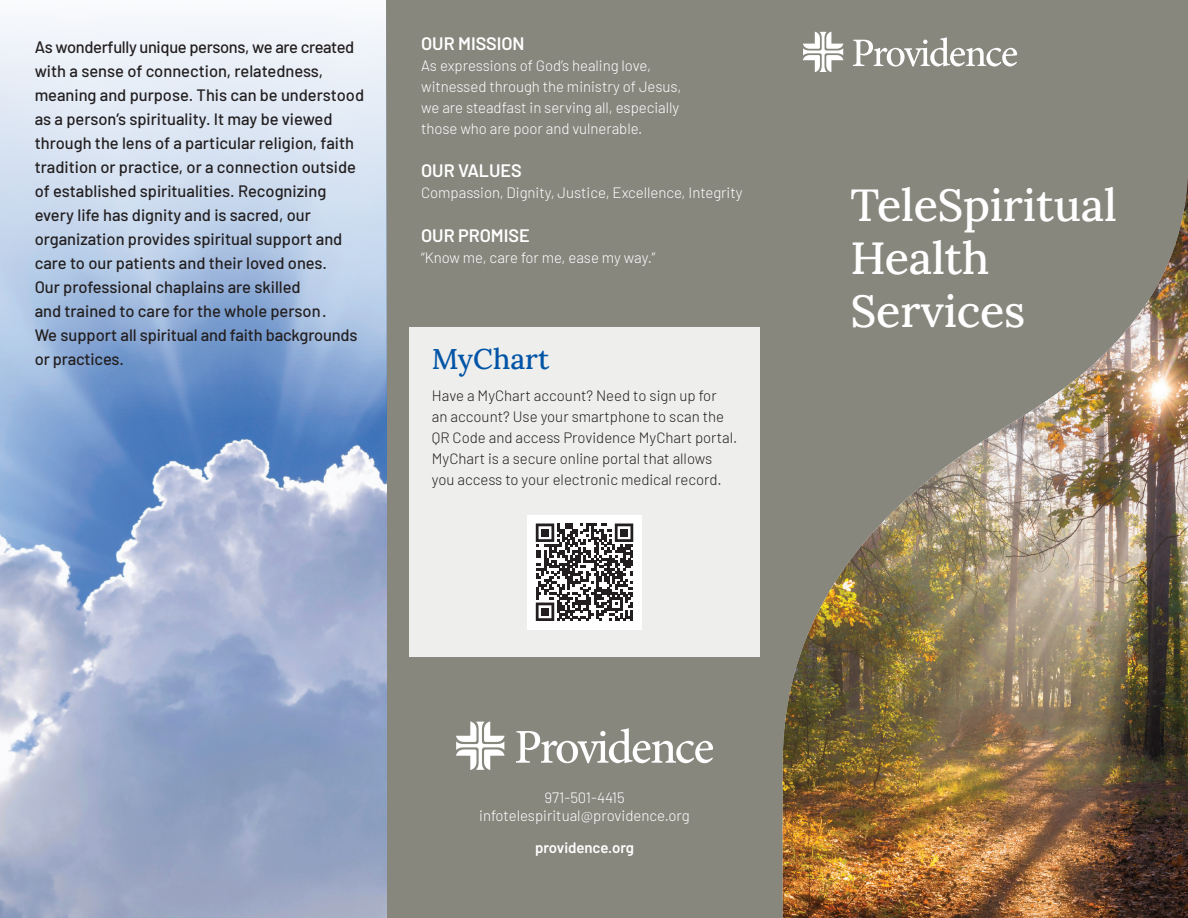
<style>
.page{position:relative;width:1188px;height:918px;background:#fff}
.page>*{position:absolute;margin:0;border:0;box-sizing:border-box;transform-origin:0 0}
.t1{font:500 45px/53.2px "Lora";letter-spacing:-.005em;color:#fff}
.t2{font:500 28.5px "Lora";color:#0154a6}
.t3{font:600 18px "Barlow";letter-spacing:-.005em;color:#fff}
.t4{font:500 16.5px/24px "Barlow";color:#231f20}
.t5{font:300 15px/21px "Barlow";letter-spacing:-.005em;color:#fff;text-align:center}
.t6{font:300 15px/21px "Barlow";color:#231f20}
.t7{font:600 15px "Barlow";letter-spacing:-.005em;color:#fff}
</style>
<div class="page">
<div style="left:387px;top:0;width:801px;height:918px;background:#87877e"></div>
<img style="left:783px;top:178px;width:405px;height:740px">
<svg style="left:853px;top:37px;width:164px;height:30px"></svg>
<svg style="left:803px;top:32px;width:40px;height:40px"></svg>
<svg style="left:516px;top:728px;width:197px;height:35px"></svg>
<svg style="left:456px;top:721px;width:49px;height:49px"></svg>
<img style="left:0;top:0;width:387px;height:918px">
<div style="left:409px;top:327px;width:351px;height:330px;background:#eeeeec"></div>
<div style="left:527px;top:515px;width:115px;height:115px;background:#fff"></div>
<svg style="left:536px;top:524px;width:97px;height:97px"></svg>
<div style="left:541px;top:529px;width:8px;height:8px;background:#231f20"></div>
<div style="left:620px;top:529px;width:8px;height:8px;background:#231f20"></div>
<div style="left:541px;top:608px;width:8px;height:8px;background:#231f20"></div>
<p class="t4" style="left:35px;top:34px;width:331px">As wonderfully unique persons, we are created with a sense of connection, relatedness, meaning and purpose. This can be understood as a person’s spirituality. It may be viewed through the lens of a particular religion, faith tradition or practice, or a connection outside of established spiritualities. Recognizing every life has dignity and is sacred, our organization provides spiritual support and care to our patients and their loved ones.<br>Our professional chaplains are skilled<br>and trained to care for the whole person.<br>We support all spiritual and faith backgrounds or practices.</p>
<p class="t3" style="left:421px;top:30px;width:105px">OUR MISSION</p>
<p class="t5" style="left:421px;top:54px;width:262px;text-align:left">As expressions of God’s healing love, witnessed through the ministry of Jesus, we are steadfast in serving all, especially those who are poor and vulnerable.</p>
<p class="t3" style="left:421px;top:157px;width:102px">OUR VALUES</p>
<p class="t5" style="left:421px;top:181px;width:323px">Compassion, Dignity, Justice, Excellence, Integrity</p>
<p class="t3" style="left:421px;top:222px;width:110px">OUR PROMISE</p>
<p class="t5" style="left:421px;top:246px;width:236px">“Know me, care for me, ease my way.”</p>
<h2 class="t2" style="left:432px;top:338px;width:119px">MyChart</h2>
<p class="t6" style="left:432px;top:384px;width:307px">Have a MyChart account? Need to sign up for<br>an account? Use your smartphone to scan the QR Code and access Providence MyChart portal.<br>MyChart is a secure online portal that allows you access to your electronic medical record.</p>
<h1 class="t1" style="left:851px;top:175px;width:268px">TeleSpiritual<br>Health<br>Services</h1>
<p class="t5" style="left:479px;top:788px;width:212px;line-height:18px">971-501-4415 infotelespiritual@providence.org</p>
<p class="t7" style="left:535px;top:836px;width:100px">providence.org</p>
</div>
